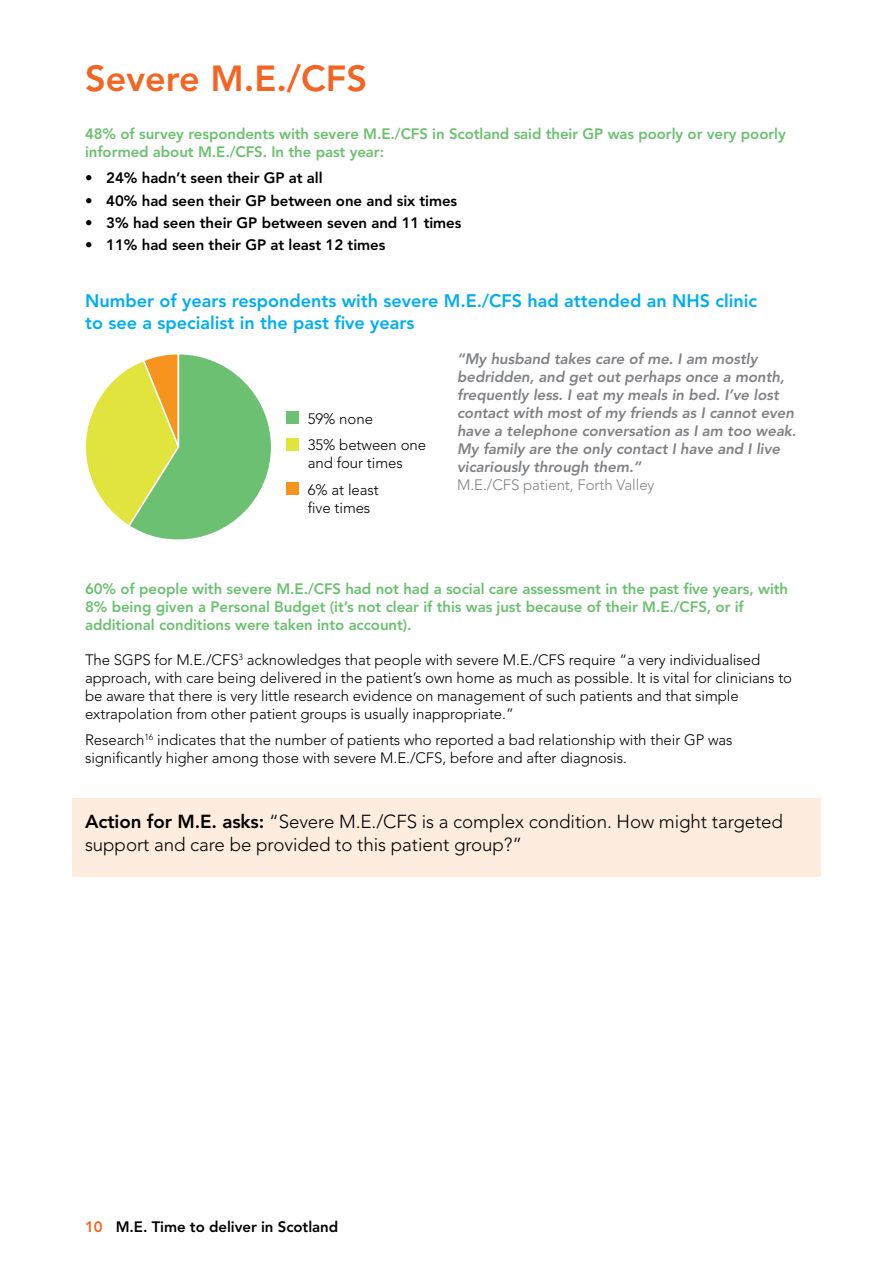
<style>
.page{position:relative;width:893px;height:1263px;background:#fff}
.page>*{position:absolute;margin:0;border:0;box-sizing:border-box;transform-origin:0 0}
.t1{font:800 36px "Avenir LT Pro";color:#f26522}
.t2{font:300 18.75px/22.5px "Avenir LT Pro";letter-spacing:-.005em;color:#000}
.t3{font:800 18px/21.6px "Avenir LT Pro";color:#00aeef}
.t4{font:300 15px/18px "Avenir LT Pro";letter-spacing:-.005em;color:#000}
.t5{font:800 15px/18px "Avenir LT Pro";letter-spacing:-.005em;color:#6cc071}
.t6{font:italic 800 15px/18px "Avenir LT Pro";letter-spacing:-.005em;color:#808285}
.t7{font:800 15px "Avenir LT Pro";letter-spacing:-.005em;color:#000}
.t8{font:300 15px "Avenir LT Pro";letter-spacing:-.005em;color:#808285}
.s1{font-weight:800}
.s2{color:#f26522}
</style>
<div class="page">
<div style="left:72px;top:798px;width:749px;height:78px;background:#feecdf"></div>
<svg style="left:86px;top:354px;width:185px;height:186px"></svg>
<div style="left:287px;top:411px;width:12px;height:13px;background:#6cc071"></div>
<div style="left:287px;top:438px;width:12px;height:12px;background:#e1e43c"></div>
<div style="left:287px;top:482px;width:12px;height:13px;background:#f7941e"></div>
<h1 class="t1" style="left:85px;top:57px;width:283px">Severe M.E./CFS</h1>
<p class="t5" style="left:85px;top:125px;width:702px">48% of survey respondents with severe M.E./CFS in Scotland said their GP was poorly or very poorly informed about M.E./CFS. In the past year:</p>
<p class="t7" style="left:85px;top:169px;width:239px">• 24% hadn’t seen their GP at all</p>
<p class="t7" style="left:85px;top:191px;width:374px">• 40% had seen their GP between one and six times</p>
<p class="t7" style="left:85px;top:214px;width:378px">• 3% had seen their GP between seven and 11 times</p>
<p class="t7" style="left:85px;top:236px;width:302px">• 11% had seen their GP at least 12 times</p>
<p class="t3" style="left:85px;top:290px;width:674px">Number of years respondents with severe M.E./CFS had attended an NHS clinic to see a specialist in the past five years</p>
<p class="t4" style="left:308px;top:405px;width:120px;line-height:26.5px">59% none<br>35% between one</p>
<p class="t4" style="left:308px;top:450px;width:96px;line-height:26.5px">and four times<br>6% at least</p>
<p class="t4" style="left:308px;top:499px;width:64px">five times</p>
<p class="t6" style="left:457px;top:350px;width:341px">“My husband takes care of me. I am mostly bedridden, and get out perhaps once a month, frequently less. I eat my meals in bed. I’ve lost contact with most of my friends as I cannot even have a telephone conversation as I am too weak.<br>My family are the only contact I have and I live vicariously through them.”</p>
<p class="t8" style="left:457px;top:476px;width:199px">M.E./CFS patient, Forth Valley</p>
<p class="t5" style="left:85px;top:580px;width:705px">60% of people with severe M.E./CFS had not had a social care assessment in the past five years, with<br>8% being given a Personal Budget (it’s not clear if this was just because of their M.E./CFS, or if additional conditions were taken into account).</p>
<p class="t4" style="left:85px;top:651px;width:709px">The SGPS for M.E./CFS<sup>3</sup> acknowledges that people with severe M.E./CFS require “a very individualised approach, with care being delivered in the patient’s own home as much as possible. It is vital for clinicians to be aware that there is very little research evidence on management of such patients and that simple extrapolation from other patient groups is usually inappropriate.”</p>
<p class="t4" style="left:85px;top:731px;width:649px">Research<sup>16</sup> indicates that the number of patients who reported a bad relationship with their GP was significantly higher among those with severe M.E./CFS, before and after diagnosis.</p>
<p class="t2" style="left:85px;top:811px;width:700px"><span class="s1">Action for M.E. asks:</span> “Severe M.E./CFS is a complex condition. How might targeted support and care be provided to this patient group?”</p>
<p class="t7" style="left:85px;top:1218px;width:255px"><span class="s2">10</span> M.E. Time to deliver in Scotland</p>
</div>
